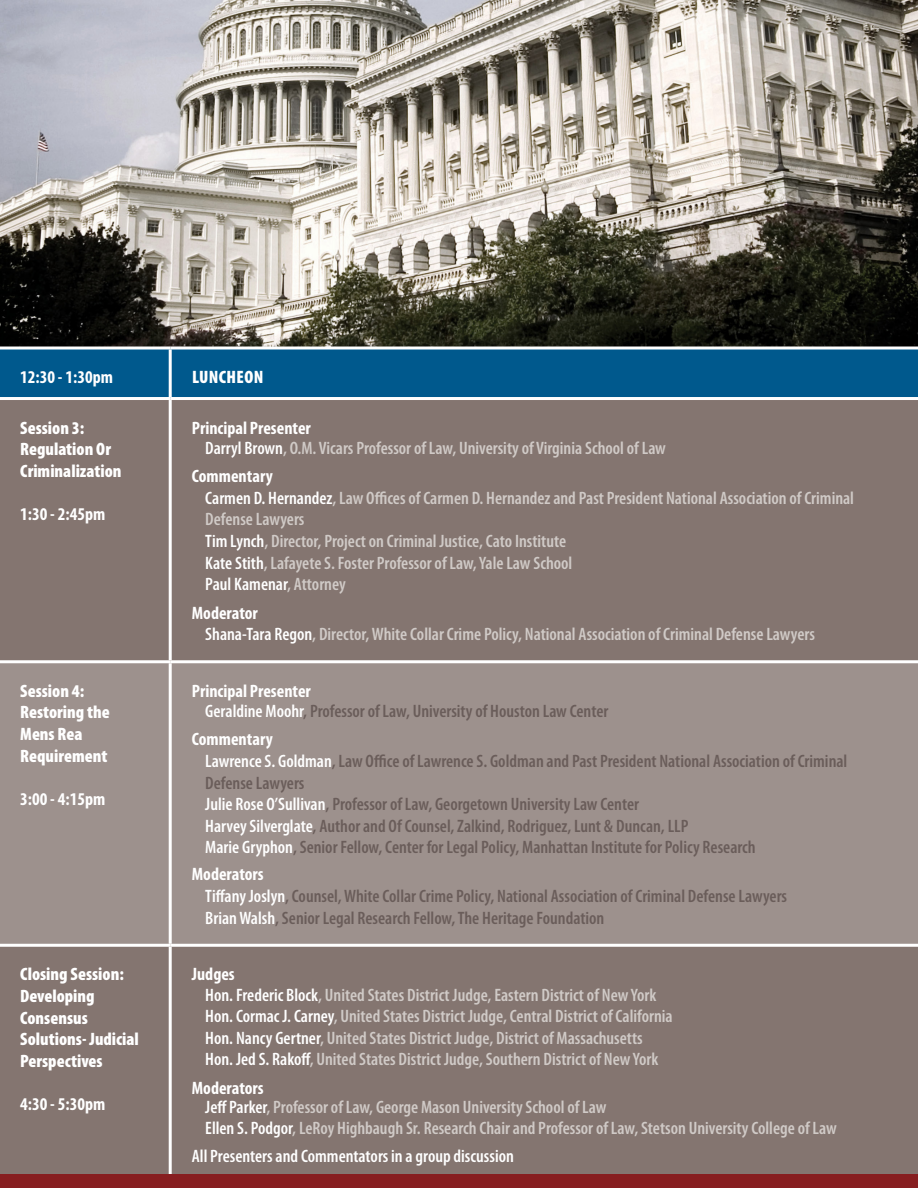
<style>
.page{position:relative;width:918px;height:1188px;background:#fff}
.page>*{position:absolute;margin:0;border:0;box-sizing:border-box;transform-origin:0 0}
.t1{font:600 condensed 18px/21.6px "Myriad Pro";color:#d0cac7}
.t2{font:600 condensed 18px/21.6px "Myriad Pro";color:#6a5d5a}
.t3{font:900 condensed 18px/21.6px "Myriad Pro";color:#fff}
.t4{font:700 condensed 18px "Myriad Pro";color:#fff}
.s1{font-weight:700;color:#fff}
.s2{color:#fff}
</style>
<div class="page">
<img style="left:0;top:0;width:918px;height:346px">
<div style="left:0;top:350px;width:918px;height:47px;background:#00598d"></div>
<div style="left:0;top:400px;width:918px;height:774px;background:#847570"></div>
<div style="left:0;top:663px;width:918px;height:281px;background:#9d918d"></div>
<svg style="left:0;top:346px;width:170px;height:4px"></svg>
<svg style="left:170px;top:346px;width:748px;height:4px"></svg>
<hr style="left:169px;top:349px;width:3px;height:48px;background:#fff">
<hr style="left:169px;top:400px;width:3px;height:260px;background:#fff">
<hr style="left:0;top:660px;width:170px;height:3px;background:#fff">
<hr style="left:170px;top:660px;width:748px;height:3px;background:#fff">
<hr style="left:169px;top:663px;width:3px;height:281px;background:#fff">
<hr style="left:0;top:944px;width:170px;height:3px;background:#fff">
<hr style="left:170px;top:944px;width:748px;height:3px;background:#fff">
<hr style="left:169px;top:947px;width:3px;height:236px;background:#fff">
<div style="left:0;top:1174px;width:918px;height:14px;background:#871e20"></div>
<p class="t4" style="left:20px;top:367px;width:94px">12:30 - 1:30pm</p>
<p class="t3" style="left:192px;top:367px;width:73px">luncheon</p>
<p class="t3" style="left:20px;top:417px;width:103px">Session 3:<br>Regulation Or<br>Criminalization</p>
<p class="t4" style="left:20px;top:504px;width:87px">1:30 - 2:45pm</p>
<p class="t1" style="left:205px;top:418px;width:462px;line-height:20.2px;text-indent:-14px"><span class="s1">Principal Presenter<br></span><span class="s2">Darryl Brown</span>, O.M. Vicars Professor of Law, University of Virginia School of Law</p>
<p class="t1" style="left:205px;top:466px;width:650px;text-indent:-14px"><span class="s1">Commentary<br></span><span class="s2">Carmen D. Hernandez</span>, Law Offices of Carmen D. Hernandez and Past President National Association of Criminal Defense Lawyers<br><span class="s2">Tim Lynch</span>, Director, Project on Criminal Justice, Cato Institute<br><span class="s2">Kate Stith</span>, Lafayete S. Foster Professor of Law, Yale Law School<br><span class="s2">Paul Kamenar</span>, Attorney</p>
<p class="t1" style="left:205px;top:602px;width:611px;text-indent:-14px"><span class="s1">Moderator<br></span><span class="s2">Shana-Tara Regon</span>, Director, White Collar Crime Policy, National Association of Criminal Defense Lawyers</p>
<p class="t3" style="left:20px;top:680px;width:91px">Session 4:<br>Restoring the<br>Mens Rea<br>Requirement</p>
<p class="t4" style="left:20px;top:789px;width:87px">3:00 - 4:15pm</p>
<p class="t3" style="left:20px;top:964px;width:120px">Closing Session:<br>Developing<br>Consensus<br>Solutions- Judicial<br>Perspectives</p>
<p class="t4" style="left:20px;top:1094px;width:87px">4:30 - 5:30pm</p>
<p class="t2" style="left:205px;top:681px;width:405px;line-height:20.2px;text-indent:-14px"><span class="s1">Principal Presenter<br></span><span class="s2">Geraldine Moohr</span>, Professor of Law, University of Houston Law Center</p>
<p class="t2" style="left:205px;top:729px;width:644px;text-indent:-14px"><span class="s1">Commentary<br></span><span class="s2">Lawrence S. Goldman</span>, Law Office of Lawrence S. Goldman and Past President National Association of Criminal Defense Lawyers<br><span class="s2">Julie Rose O’Sullivan</span>, Professor of Law, Georgetown University Law Center<br><span class="s2">Harvey Silverglate</span>, Author and Of Counsel, Zalkind, Rodriguez, Lunt &amp; Duncan, LLP<br><span class="s2">Marie Gryphon</span>, Senior Fellow, Center for Legal Policy, Manhattan Institute for Policy Research</p>
<p class="t2" style="left:205px;top:864px;width:583px;text-indent:-14px"><span class="s1">Moderators<br></span><span class="s2">Tiffany Joslyn</span>, Counsel, White Collar Crime Policy, National Association of Criminal Defense Lawyers<br><span class="s2">Brian Walsh</span>, Senior Legal Research Fellow, The Heritage Foundation</p>
<p class="t1" style="left:205px;top:964px;width:469px;text-indent:-14px"><span class="s1">Judges<br></span><span class="s2">Hon. Frederic Block</span>, United States District Judge, Eastern District of New York <span class="s2">Hon. Cormac J. Carney</span>, United States District Judge, Central District of California <span class="s2">Hon. Nancy Gertner</span>, United States District Judge, District of Massachusetts <span class="s2">Hon. Jed S. Rakoff</span>, United States District Judge, Southern District of New York</p>
<p class="t1" style="left:205px;top:1079px;width:403px;line-height:18.8px;text-indent:-14px"><span class="s1">Moderators<br></span><span class="s2">Jeff Parker</span>, Professor of Law, George Mason University School of Law</p>
<p class="t1" style="left:192px;top:1114px;width:646px;line-height:28.3px;text-indent:14px"><span class="s2">Ellen S. Podgor</span>, LeRoy Highbaugh Sr. Research Chair and Professor of Law, Stetson University College of Law<br><span class="s2">All Presenters and Commentators in a group discussion</span></p>
</div>
